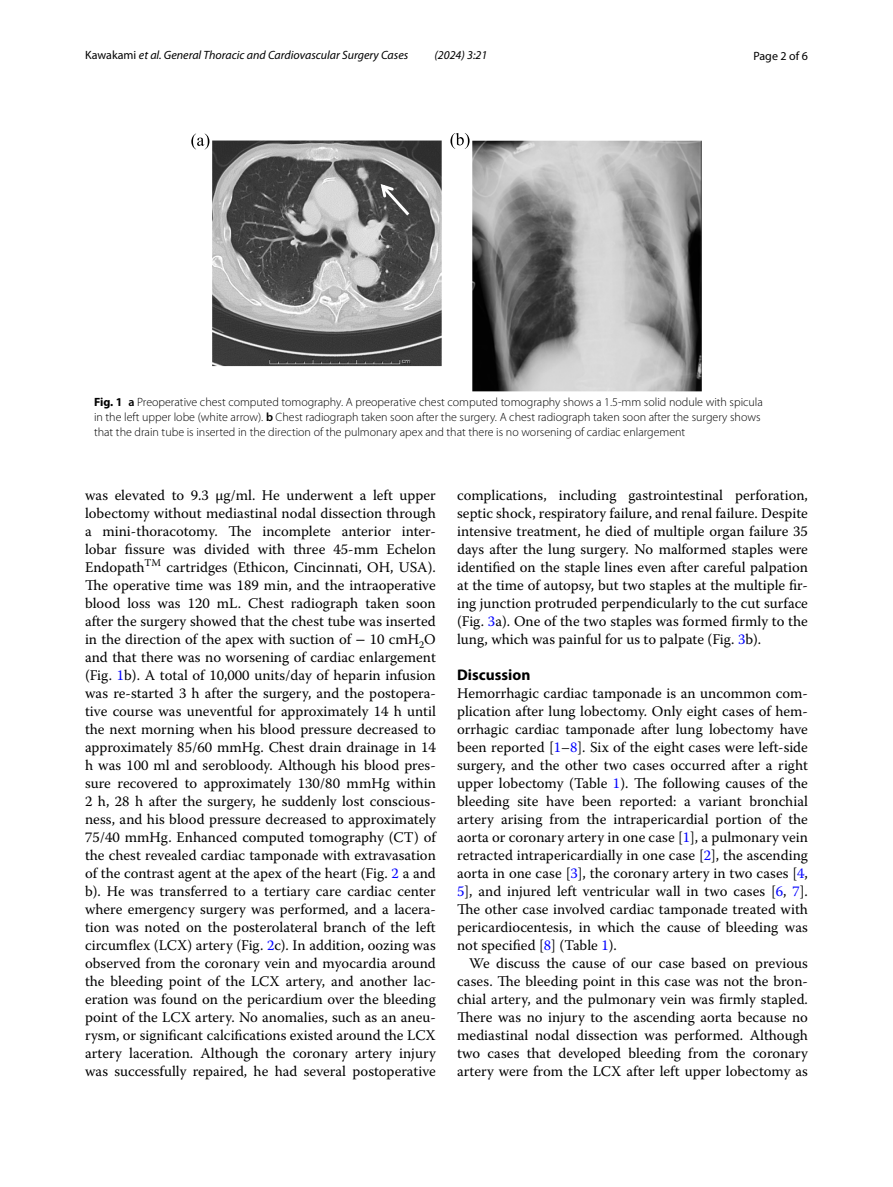
<style>
.page{position:relative;width:893px;height:1187px;background:#fff}
.page>*{position:absolute;margin:0;border:0;box-sizing:border-box;transform-origin:0 0}
.t1{font:700 15.45px "Myriad Pro";color:#000}
.t2{font:14.7px/18px "Warnock Pro";color:#000;text-align:justify}
.t3{font:300 12px/15px "Myriad Pro";color:#000}
.t4{font:italic 12px "Myriad Pro";color:#000}
.t5{font:12px "Myriad Pro";color:#000}
.s1{font-style:normal}
.s2{font-weight:700}
.s3{font-weight:600}
.s4{font-family:"STIX"}
.s5{color:#00f}
</style>
<div class="page">
<img style="left:212px;top:140px;width:490px;height:251px">
<svg style="left:191px;top:133px;width:18px;height:16px"></svg>
<svg style="left:450px;top:133px;width:20px;height:16px"></svg>
<svg style="left:381px;top:184px;width:28px;height:31px"></svg>
<p class="t4" style="left:85px;top:48px;width:325px"><span class="s1">Kawakami</span> et al. General Thoracic and Cardiovascular Surgery Cases</p>
<p class="t4" style="left:434px;top:48px;width:54px">(2024) 3:21</p>
<p class="t5" style="left:753px;top:48px;width:56px">Page 2 of 6</p>
<p class="t3" style="left:94px;top:395px;width:670px"><span class="s2">Fig. 1</span> <span class="s3">a</span> Preoperative chest computed tomography. A preoperative chest computed tomography shows a 1.5-mm solid nodule with spicula in the left upper lobe (white arrow). <span class="s3">b</span> Chest radiograph taken soon after the surgery. A chest radiograph taken soon after the surgery shows that the drain tube is inserted in the direction of the pulmonary apex and that there is no worsening of cardiac enlargement</p>
<p class="t2" style="left:85px;top:486px;width:352px">was elevated to 9.3 μg/ml. He underwent a left upper lobectomy without mediastinal nodal dissection through a mini-thoracotomy. The incomplete anterior inter&shy;lobar fissure was divided with three 45-mm Echelon Endopath<sup>TM</sup> cartridges (Ethicon, Cincinnati, OH, USA).<br>The operative time was 189 min, and the intraoperative blood loss was 120 mL. Chest radiograph taken soon after the surgery showed that the chest tube was inserted in the direction of the apex with suction of <span class="s4">−</span> 10 cmH<sub>2</sub>O and that there was no worsening of cardiac enlargement (Fig. <span class="s5">1</span>b). A total of 10,000 units/day of heparin infusion was re-started 3 h after the surgery, and the postopera&shy;tive course was uneventful for approximately 14 h until the next morning when his blood pressure decreased to approximately 85/60 mmHg. Chest drain drainage in 14 h was 100 ml and serobloody. Although his blood pres&shy;sure recovered to approximately 130/80 mmHg within 2 h, 28 h after the surgery, he suddenly lost conscious&shy;ness, and his blood pressure decreased to approximately 75/40 mmHg. Enhanced computed tomography (CT) of the chest revealed cardiac tamponade with extravasation of the contrast agent at the apex of the heart (Fig. <span class="s5">2</span> a and b). He was transferred to a tertiary care cardiac center where emergency surgery was performed, and a lacera&shy;tion was noted on the posterolateral branch of the left circumflex (LCX) artery (Fig. <span class="s5">2</span>c). In addition, oozing was observed from the coronary vein and myocardia around the bleeding point of the LCX artery, and another lac&shy;eration was found on the pericardium over the bleeding point of the LCX artery. No anomalies, such as an aneu&shy;rysm, or significant calcifications existed around the LCX artery laceration. Although the coronary artery injury was successfully repaired, he had several postoperative</p>
<p class="t2" style="left:457px;top:486px;width:352px">complications, including gastrointestinal perforation, septic shock, respiratory failure, and renal failure. Despite intensive treatment, he died of multiple organ failure 35 days after the lung surgery. No malformed staples were identified on the staple lines even after careful palpation at the time of autopsy, but two staples at the multiple fir&shy;ing junction protruded perpendicularly to the cut surface (Fig. <span class="s5">3</span>a). One of the two staples was formed firmly to the lung, which was painful for us to palpate (Fig. <span class="s5">3</span>b).</p>
<p class="t1" style="left:457px;top:665px;width:75px">Discussion</p>
<p class="t2" style="left:457px;top:684px;width:352px">Hemorrhagic cardiac tamponade is an uncommon com&shy;plication after lung lobectomy. Only eight cases of hem&shy;orrhagic cardiac tamponade after lung lobectomy have been reported [<span class="s5">1</span>–<span class="s5">8</span>]. Six of the eight cases were left-side surgery, and the other two cases occurred after a right upper lobectomy (Table <span class="s5">1</span>). The following causes of the bleeding site have been reported: a variant bronchial artery arising from the intrapericardial portion of the aorta or coronary artery in one case [<span class="s5">1</span>], a pulmonary vein retracted intrapericardially in one case [<span class="s5">2</span>], the ascending aorta in one case [<span class="s5">3</span>], the coronary artery in two cases [<span class="s5">4</span>, <span class="s5">5</span>], and injured left ventricular wall in two cases [<span class="s5">6</span>, <span class="s5">7</span>].<br>The other case involved cardiac tamponade treated with pericardiocentesis, in which the cause of bleeding was not specified [<span class="s5">8</span>] (Table <span class="s5">1</span>).</p>
<p class="t2" style="left:457px;top:954px;width:352px;text-indent:12px">We discuss the cause of our case based on previous cases. The bleeding point in this case was not the bron&shy;chial artery, and the pulmonary vein was firmly stapled.<br>There was no injury to the ascending aorta because no mediastinal nodal dissection was performed. Although two cases that developed bleeding from the coronary artery were from the LCX after left upper lobectomy as</p>
</div>
